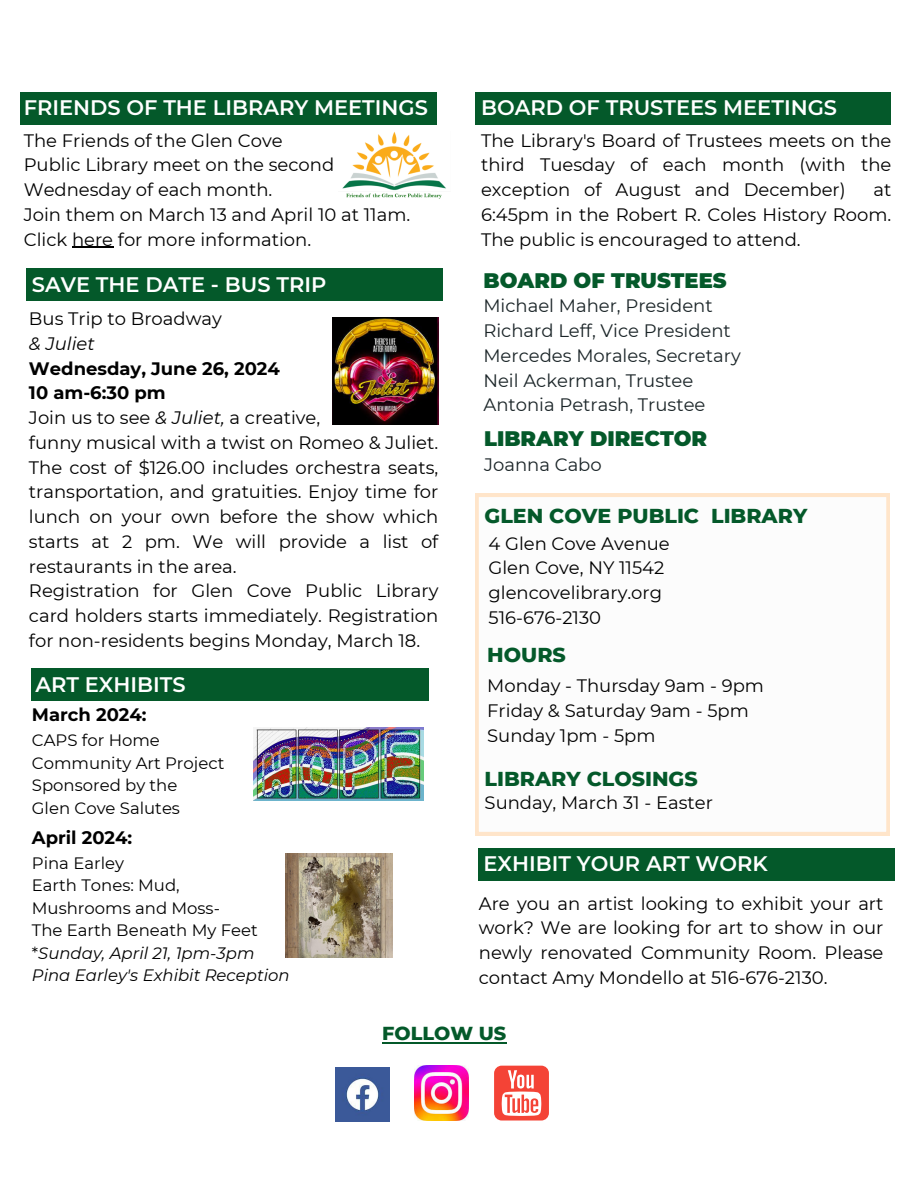
<style>
.page{position:relative;width:918px;height:1188px;background:#fff}
.page>*{position:absolute;margin:0;border:0;box-sizing:border-box;transform-origin:0 0}
.t1{font:600 21px "Montserrat";color:#fff}
.t2{font:900 21px "Montserrat";color:#04592a}
.t3{font:800 20.55px "Montserrat";color:#04592a}
.t4{font:800 19.2px "Montserrat";color:#04592a}
.t5{font:18px/24.8px "Montserrat";color:#000}
.t6{font:18px/24.8px "Montserrat";color:#1b2528}
.t7{font:700 18px "Montserrat";color:#000}
.t8{font:italic 18px "Montserrat";color:#000}
.t9{font:16.5px/22.5px "Montserrat";color:#000}
.s1{font-weight:700}
.s2{font-style:italic}
</style>
<div class="page">
<img style="left:414px;top:1066px;width:55px;height:55px">
<div style="left:494px;top:1066px;width:55px;height:55px;background:#f44336;border-radius:8px"></div>
<svg style="left:502px;top:1070px;width:39px;height:46px"></svg>
<img style="left:335px;top:1067px;width:54px;height:54px">
<hr style="left:382px;top:1042px;width:124px;height:2px;background:#04592a">
<div style="left:475px;top:92px;width:416px;height:32px;background:#04592a"></div>
<svg style="left:475px;top:494px;width:414px;height:341px"></svg>
<hr style="left:72px;top:247px;width:41px;height:1px;background:#000">
<img style="left:342px;top:131px;width:104px;height:68px">
<div style="left:21px;top:92px;width:416px;height:32px;background:#04592a"></div>
<div style="left:26px;top:268px;width:416px;height:33px;background:#04592a"></div>
<img style="left:333px;top:318px;width:105px;height:107px">
<div style="left:479px;top:848px;width:416px;height:33px;background:#04592a"></div>
<img style="left:254px;top:728px;width:170px;height:73px">
<img style="left:286px;top:854px;width:106px;height:103px">
<div style="left:31px;top:668px;width:397px;height:33px;background:#04592a"></div>
<p class="t1" style="left:24px;top:95px;width:406px">FRIENDS OF THE LIBRARY MEETINGS</p>
<p class="t1" style="left:481px;top:94px;width:358px">BOARD OF TRUSTEES MEETINGS</p>
<p class="t5" style="left:24px;top:128px;width:388px">The Friends of the Glen Cove<br>Public Library meet on the second<br>Wednesday of each month.<br>Join them on March 13 and April 10 at 11am.<br>Click here for more information.</p>
<p class="t1" style="left:32px;top:272px;width:296px">SAVE THE DATE - BUS TRIP</p>
<p class="t5" style="left:29px;top:306px;width:194px">Bus Trip to Broadway</p>
<p class="t8" style="left:29px;top:332px;width:67px">&amp; Juliet</p>
<p class="t5" style="left:29px;top:356px;width:411px"><span class="s1">Wednesday, June 26, 2024<br>10 am-6:30 pm<br></span>Join us to see <span class="s2">&amp; Juliet,</span> a creative,<br>funny musical with a twist on Romeo &amp; Juliet.<br>The cost of $126.00 includes orchestra seats, transportation, and gratuities. Enjoy time for lunch on your own before the show which starts at 2 pm. We will provide a list of restaurants in the area.<br>Registration for Glen Cove Public Library card holders starts immediately. Registration for non-residents begins Monday, March 18.</p>
<p class="t1" style="left:35px;top:671px;width:152px">ART EXHIBITS</p>
<p class="t7" style="left:32px;top:704px;width:116px">March 2024:</p>
<p class="t9" style="left:32px;top:729px;width:194px">CAPS for Home<br>Community Art Project<br>Sponsored by the<br>Glen Cove Salutes</p>
<p class="t7" style="left:32px;top:827px;width:102px">April 2024:</p>
<p class="t9" style="left:32px;top:852px;width:259px">Pina Earley<br>Earth Tones: Mud,<br>Mushrooms and Moss-<br>The Earth Beneath My Feet *<span class="s2">Sunday, April 21, 1pm-3pm<br>Pina Earley's Exhibit Reception</span></p>
<p class="t5" style="left:481px;top:128px;width:412px;text-align:justify">The Library's Board of Trustees meets on the third Tuesday of each month (with the exception of August and December)</p>
<p class="t5" style="left:481px;top:177px;width:412px;text-align:justify;text-indent:392px">at 6:45pm in the Robert R. Coles History Room.<br>The public is encouraged to attend.</p>
<p class="t2" style="left:483px;top:267px;width:245px">BOARD OF TRUSTEES</p>
<p class="t6" style="left:483px;top:294px;width:259px">Michael Maher, President<br>Richard Leff, Vice President<br>Mercedes Morales, Secretary<br>Neil Ackerman, Trustee<br>Antonia Petrash, Trustee</p>
<p class="t2" style="left:484px;top:426px;width:225px">LIBRARY DIRECTOR</p>
<p class="t6" style="left:484px;top:452px;width:119px">Joanna Cabo</p>
<p class="t3" style="left:485px;top:503px;width:324px">GLEN COVE PUBLIC LIBRARY</p>
<p class="t5" style="left:489px;top:531px;width:183px">4 Glen Cove Avenue<br>Glen Cove, NY 11542 glencovelibrary.org<br>516-676-2130</p>
<p class="t3" style="left:487px;top:642px;width:80px">HOURS</p>
<p class="t5" style="left:487px;top:674px;width:278px">Monday - Thursday 9am - 9pm<br>Friday &amp; Saturday 9am - 5pm<br>Sunday 1pm - 5pm</p>
<p class="t3" style="left:485px;top:766px;width:215px">LIBRARY CLOSINGS</p>
<p class="t5" style="left:485px;top:790px;width:230px">Sunday, March 31 - Easter</p>
<p class="t1" style="left:483px;top:851px;width:286px">EXHIBIT YOUR ART WORK</p>
<p class="t5" style="left:479px;top:891px;width:406px;text-align:justify">Are you an artist looking to exhibit your art work? We are looking for art to show in our newly renovated Community Room. Please contact Amy Mondello at 516-676-2130.</p>
<p class="t4" style="left:382px;top:1022px;width:126px">FOLLOW US</p>
</div>
